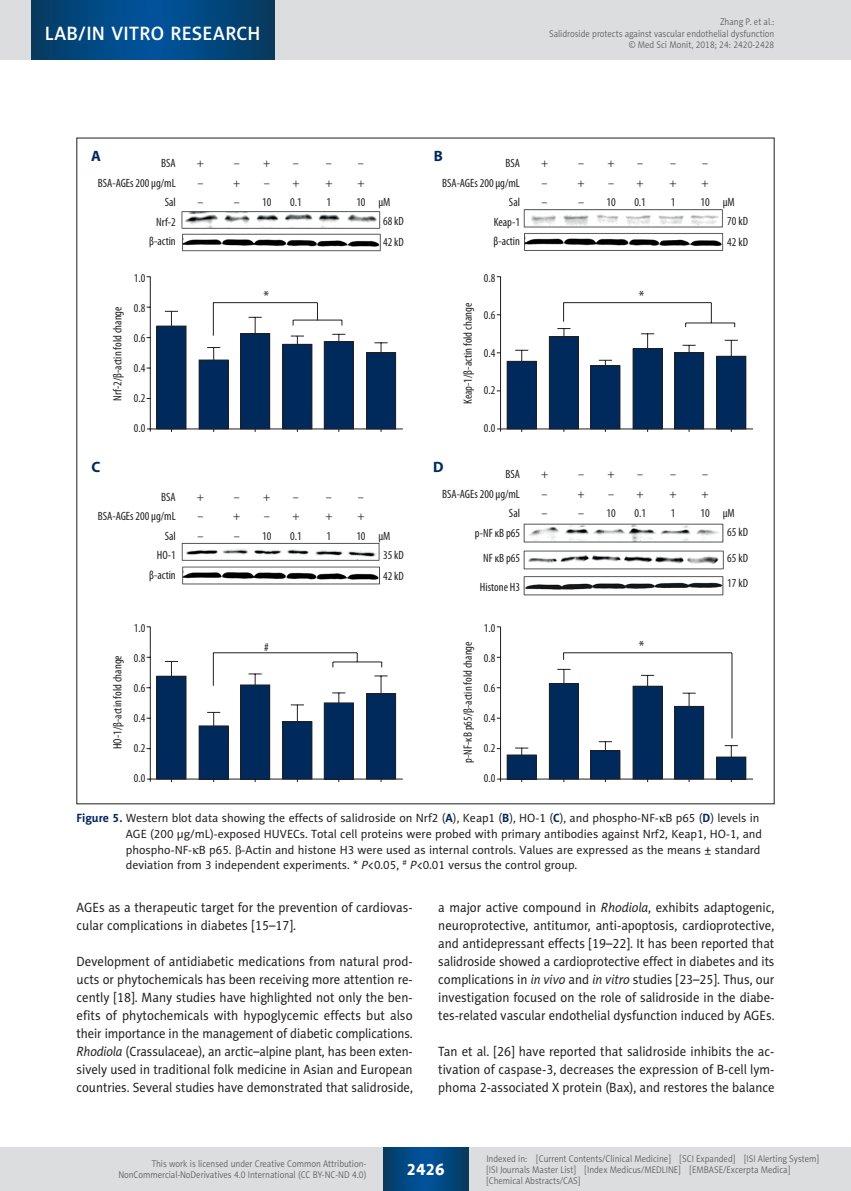
<style>
.page{position:relative;width:851px;height:1191px;background:#fff}
.page>*{position:absolute;margin:0;border:0;box-sizing:border-box;transform-origin:0 0}
.t1{font:19.5px "Naomi Sans EFN Medium";letter-spacing:.015em;color:#fff}
.t2{font:16.5px "Naomi Sans EFN Heavy";color:#fff}
.t3{font:700 15px "Myriad Pro";color:#00295c}
.t4{font:condensed 15px "Myriad Pro";color:#231f20}
.MSM_Body{font:13.5px/18px "Naomi Sans EFN";color:#231f20;text-align:justify;scale:.95 1}
.t5{font:condensed 12px/19.5px "Myriad Pro";color:#231f20}
.MSM_Rycina_tytul{font:12px/15.8px "Naomi Sans EFN";color:#231f20}
.t6{font:9.75px/11.2px "Naomi Sans EFN Light";color:#57585a;text-align:right;scale:.9 1}
.s1{font-weight:700;color:#00295c}
.s2{font-family:"Standard Sym L"}
.s3{font-style:italic}
</style>
<div class="page">
<img style="left:181px;top:211px;width:199px;height:40px">
<img style="left:523px;top:210px;width:200px;height:41px">
<img style="left:181px;top:543px;width:31px;height:41px">
<svg style="left:146px;top:276px;width:356px;height:156px"></svg>
<svg style="left:156px;top:311px;width:56px;height:121px"></svg>
<svg style="left:212px;top:302px;width:541px;height:478px"></svg>
<svg style="left:146px;top:626px;width:600px;height:156px"></svg>
<svg style="left:156px;top:652px;width:240px;height:131px"></svg>
<div style="left:0;top:1148px;width:850px;height:43px;background:#dcdddf"></div>
<svg style="left:383px;top:1147px;width:85px;height:43px;background:#02477e"></svg>
<div style="left:0;top:0;width:850px;height:60px;background:#dcdddf"></div>
<hr style="left:850px;top:0;width:1px;height:60px;background:#dcdddf">
<svg style="left:32px;top:0;width:242px;height:60px;background:#02477f"></svg>
<h1 class="t1" style="left:45px;top:22px;width:217px">LAB/IN VITRO RESEARCH</h1>
<p class="t6" style="left:549px;top:16px;width:252px">Zhang P. et al.:<br>Salidroside protects against vascular endothelial dysfunction © Med Sci Monit, 2018; 24: 2420-2428</p>
<p class="t3" style="left:91px;top:147px;width:11px">A</p>
<p class="t5" style="left:98px;top:154px;width:79px;text-align:right">BSA<br>BSA-AGEs 200 μg/mL<br>Sal<br>Nrf-2<br>β-actin</p>
<p class="t5" style="left:197px;top:154px;width:9px;text-align:justify">+ – –</p>
<p class="t5" style="left:262px;top:154px;width:11px">+ –<br>10</p>
<p class="t5" style="left:290px;top:154px;width:13px">– +<br>0.1</p>
<p class="t5" style="left:325px;top:154px;width:9px;text-align:justify">– + 1</p>
<p class="t5" style="left:356px;top:154px;width:36px">–<br>+<br>10 μM</p>
<p class="t5" style="left:233px;top:154px;width:9px;text-align:justify">– + –</p>
<p class="t5" style="left:383px;top:211px;width:22px;line-height:21px">68 kD<br>42 kD</p>
<p class="t3" style="left:91px;top:457px;width:10px">C</p>
<p class="t5" style="left:108px;top:401px;width:96px;rotate:-90deg">Nrf-2/β-actin fold change</p>
<p class="t5" style="left:134px;top:268px;width:13px">1.0</p>
<p class="t5" style="left:134px;top:298px;width:13px">0.8</p>
<p class="t5" style="left:134px;top:328px;width:13px">0.6</p>
<p class="t5" style="left:134px;top:358px;width:13px">0.4</p>
<p class="t5" style="left:134px;top:388px;width:13px">0.2</p>
<p class="t5" style="left:134px;top:418px;width:13px">0.0</p>
<p class="t4" style="left:263px;top:288px;width:7px">*</p>
<p class="t5" style="left:98px;top:487px;width:79px;text-align:right">BSA<br>BSA-AGEs 200 μg/mL<br>Sal<br>HO-1<br>β-actin</p>
<p class="t5" style="left:197px;top:487px;width:9px;text-align:justify">+ – –</p>
<p class="t5" style="left:262px;top:487px;width:11px">+ –<br>10</p>
<p class="t5" style="left:290px;top:487px;width:13px">– +<br>0.1</p>
<p class="t5" style="left:325px;top:487px;width:9px;text-align:justify">– + 1</p>
<p class="t5" style="left:356px;top:487px;width:36px">–<br>+<br>10 μM</p>
<p class="t5" style="left:233px;top:487px;width:9px;text-align:justify">– + –</p>
<p class="t5" style="left:383px;top:544px;width:22px;line-height:21px">35 kD<br>42 kD</p>
<p class="t5" style="left:108px;top:749px;width:95px;rotate:-90deg">HO-1/β-actin fold change</p>
<p class="t5" style="left:134px;top:618px;width:13px">1.0</p>
<p class="t5" style="left:134px;top:648px;width:13px">0.8</p>
<p class="t5" style="left:134px;top:678px;width:13px">0.6</p>
<p class="t5" style="left:134px;top:708px;width:13px">0.4</p>
<p class="t5" style="left:134px;top:738px;width:13px">0.2</p>
<p class="t5" style="left:134px;top:768px;width:13px">0.0</p>
<p class="t5" style="left:264px;top:637px;width:6px">#</p>
<p class="t3" style="left:433px;top:147px;width:11px">B</p>
<p class="t5" style="left:442px;top:154px;width:79px;text-align:right">BSA<br>BSA-AGEs 200 μg/mL<br>Sal<br>Keap-1<br>β-actin</p>
<p class="t5" style="left:541px;top:154px;width:9px;text-align:justify">+ – –</p>
<p class="t5" style="left:606px;top:154px;width:11px">+ –<br>10</p>
<p class="t5" style="left:634px;top:154px;width:13px">– +<br>0.1</p>
<p class="t5" style="left:669px;top:154px;width:9px;text-align:justify">– + 1</p>
<p class="t5" style="left:700px;top:154px;width:36px">–<br>+<br>10 μM</p>
<p class="t5" style="left:577px;top:154px;width:9px;text-align:justify">– + –</p>
<p class="t5" style="left:727px;top:211px;width:22px;line-height:21px">70 kD<br>42 kD</p>
<p class="t5" style="left:458px;top:404px;width:103px;rotate:-90deg">Keap-1/β-actin fold change</p>
<p class="t5" style="left:484px;top:268px;width:13px">0.8</p>
<p class="t5" style="left:484px;top:306px;width:13px">0.6</p>
<p class="t5" style="left:484px;top:343px;width:13px">0.4</p>
<p class="t5" style="left:484px;top:381px;width:13px">0.2</p>
<p class="t5" style="left:484px;top:418px;width:13px">0.0</p>
<p class="t3" style="left:433px;top:457px;width:12px">D</p>
<p class="t5" style="left:442px;top:465px;width:79px;text-align:right">BSA<br>BSA-AGEs 200 μg/mL<br>Sal<br>p-NF κB p65</p>
<p class="t5" style="left:483px;top:549px;width:38px">NF κB p65</p>
<p class="t5" style="left:480px;top:577px;width:42px">Histone H3</p>
<p class="t5" style="left:458px;top:763px;width:123px;rotate:-90deg">p-NF-κB p65/β-actin fold change</p>
<p class="t5" style="left:484px;top:618px;width:13px">1.0</p>
<p class="t5" style="left:484px;top:648px;width:13px">0.8</p>
<p class="t5" style="left:484px;top:678px;width:13px">0.6</p>
<p class="t5" style="left:484px;top:708px;width:13px">0.4</p>
<p class="t5" style="left:484px;top:738px;width:13px">0.2</p>
<p class="t5" style="left:484px;top:768px;width:13px">0.0</p>
<p class="t4" style="left:638px;top:288px;width:7px">*</p>
<p class="t5" style="left:541px;top:465px;width:9px;text-align:justify">+ – –</p>
<p class="t5" style="left:606px;top:465px;width:11px">+ –<br>10</p>
<p class="t5" style="left:634px;top:465px;width:13px">– +<br>0.1</p>
<p class="t5" style="left:669px;top:465px;width:9px;text-align:justify">– + 1</p>
<p class="t5" style="left:700px;top:465px;width:36px">–<br>+<br>10 μM</p>
<p class="t5" style="left:577px;top:465px;width:9px;text-align:justify">– + –</p>
<p class="t4" style="left:638px;top:638px;width:7px">*</p>
<p class="t5" style="left:727px;top:520px;width:22px;line-height:25.5px;text-align:justify">65 kD 65 kD 17 kD</p>
<p class="MSM_Rycina_tytul" style="left:126px;top:810px;width:637px;text-indent:-49px"><span class="s1">Figure 5.</span> Western blot data showing the effects of salidroside on Nrf2 (<span class="s1">A</span>), Keap1 (<span class="s1">B</span>), HO-1 (<span class="s1">C</span>), and phospho-NF-<span class="s2">k</span>B p65 (<span class="s1">D</span>) levels in AGE (200 μg/mL)-exposed HUVECs. Total cell proteins were probed with primary antibodies against Nrf2, Keap1, HO-1, and phospho-NF-<span class="s2">k</span>B p65. <span class="s2">b</span>-Actin and histone H3 were used as internal controls. Values are expressed as the means ± standard deviation from 3 independent experiments. * <span class="s3">P</span>&lt;0.05, <sup>#</sup> <span class="s3">P</span>&lt;0.01 versus the control group.</p>
<p class="MSM_Body" style="left:77px;top:898px;width:355px">AGEs as a therapeutic target for the prevention of cardiovas&shy;cular complications in diabetes [15–17].</p>
<p class="MSM_Body" style="left:77px;top:952px;width:355px">Development of antidiabetic medications from natural prod&shy;ucts or phytochemicals has been receiving more attention re&shy;cently [18]. Many studies have highlighted not only the ben&shy;efits of phytochemicals with hypoglycemic effects but also their importance in the management of diabetic complications.<br><span class="s3">Rhodiola</span> (Crassulaceae), an arctic–alpine plant, has been exten&shy;sively used in traditional folk medicine in Asian and European countries. Several studies have demonstrated that salidroside,</p>
<p class="MSM_Body" style="left:438px;top:898px;width:355px">a major active compound in <span class="s3">Rhodiola</span>, exhibits adaptogenic, neuroprotective, antitumor, anti-apoptosis, cardioprotective, and antidepressant effects [19–22]. It has been reported that salidroside showed a cardioprotective effect in diabetes and its complications in <span class="s3">in vivo</span> and <span class="s3">in vitro</span> studies [23–25]. Thus, our investigation focused on the role of salidroside in the diabe&shy;tes-related vascular endothelial dysfunction induced by AGEs.</p>
<p class="MSM_Body" style="left:438px;top:1042px;width:355px">Tan et al. [26] have reported that salidroside inhibits the ac&shy;tivation of caspase-3, decreases the expression of B-cell lym&shy;phoma 2-associated X protein (Bax), and restores the balance</p>
<p class="t6" style="left:118px;top:1158px;width:277px">This work is licensed under Creative Common Attribution-<br>NonCommercial-NoDerivatives 4.0 International (CC BY-NC-ND 4.0)</p>
<p class="t2" style="left:406px;top:1159px;width:40px">2426</p>
<p class="t6" style="left:486px;top:1152px;width:371px;text-align:left">Indexed in: [Current Contents/Clinical Medicine] [SCI Expanded] [ISI Alerting System] [ISI Journals Master List] [Index Medicus/MEDLINE] [EMBASE/Excerpta Medica] [Chemical Abstracts/CAS]</p>
</div>
